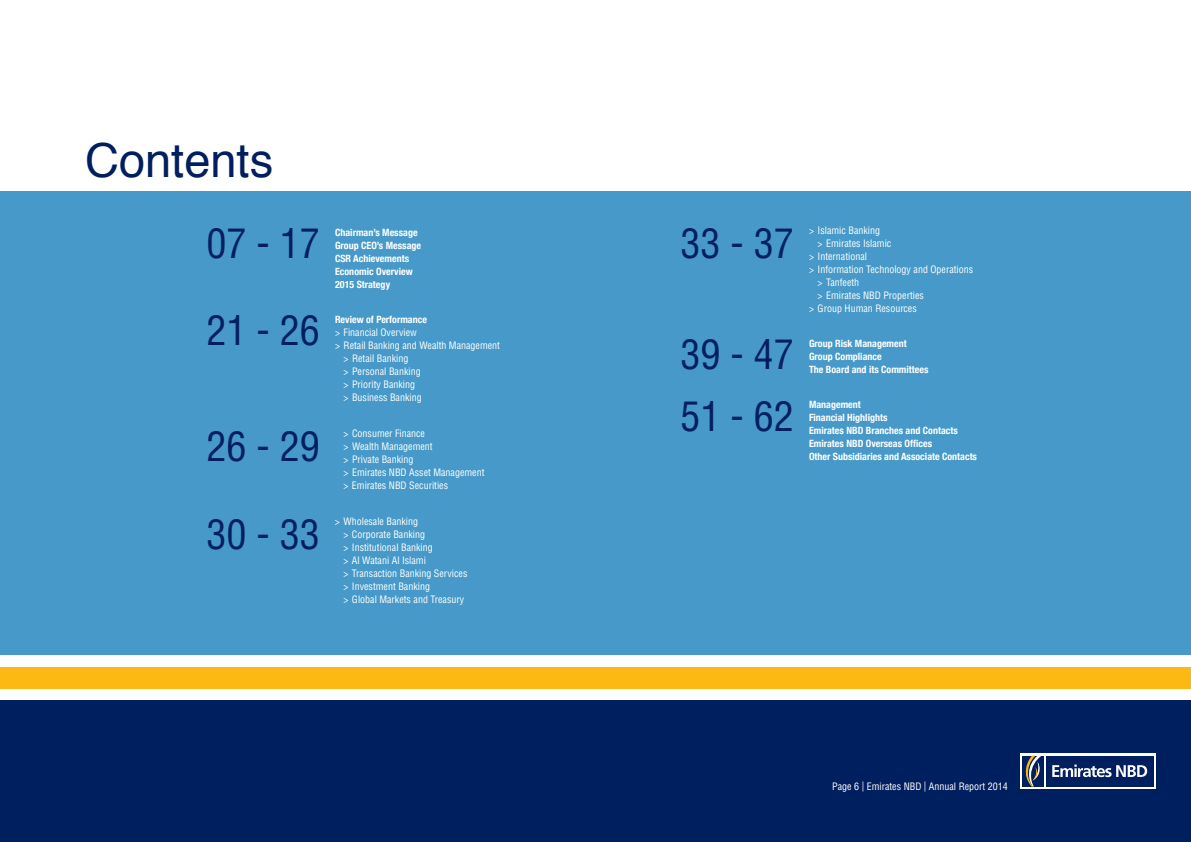
<style>
.page{position:relative;width:1191px;height:842px;background:#fff}
.page>*{position:absolute;margin:0;border:0;box-sizing:border-box;transform-origin:0 0}
.t1{font:47px "Helvetica";color:#001f5f}
.t2{font:condensed 40px "Helvetica";color:#001f5f}
.t3{font:condensed 10px/13px "Helvetica";color:#fff}
.t4{font:700 condensed 10px/13px "Helvetica Neue";color:#fff}
</style>
<div class="page">
<div style="left:0;top:700px;width:1191px;height:142px;background:#001f5f"></div>
<div style="left:0;top:667px;width:1191px;height:21px;background:#fdb913"></div>
<div style="left:1020px;top:753px;width:135px;height:36px;background:#fff"></div>
<div style="left:1045px;top:756px;width:108px;height:31px;background:#001f5f"></div>
<svg style="left:1052px;top:764px;width:95px;height:13px"></svg>
<div style="left:1022px;top:756px;width:21px;height:31px;background:#001f5f"></div>
<svg style="left:1025px;top:756px;width:16px;height:31px"></svg>
<div style="left:0;top:191px;width:1191px;height:464px;background:#4699c8"></div>
<h1 class="t1" style="left:85px;top:124px;width:190px">Contents</h1>
<p class="t4" style="left:335px;top:225px;width:88px">Chairman’s Message<br>Group CEO’s Message<br>CSR Achievements<br>Economic Overview<br>2015 Strategy</p>
<p class="t3" style="left:809px;top:224px;width:72px">&gt; Islamic Banking</p>
<h2 class="t2" style="left:206px;top:219px;width:115px">07 - 17</h2>
<h2 class="t2" style="left:680px;top:219px;width:115px">33 - 37</h2>
<p class="t3" style="left:817px;top:237px;width:75px">&gt; Emirates Islamic</p>
<p class="t3" style="left:809px;top:250px;width:59px">&gt; International</p>
<p class="t3" style="left:809px;top:263px;width:166px">&gt; Information Technology and Operations</p>
<p class="t3" style="left:817px;top:276px;width:43px">&gt; Tanfeeth</p>
<p class="t3" style="left:817px;top:289px;width:108px">&gt; Emirates NBD Properties</p>
<p class="t3" style="left:809px;top:302px;width:109px">&gt; Group Human Resources</p>
<h2 class="t2" style="left:206px;top:306px;width:115px">21 - 26</h2>
<p class="t4" style="left:335px;top:312px;width:93px">Review of Performance</p>
<p class="t3" style="left:335px;top:326px;width:83px">&gt; Financial Overview</p>
<p class="t3" style="left:335px;top:339px;width:166px">&gt; Retail Banking and Wealth Management</p>
<p class="t3" style="left:343px;top:352px;width:66px">&gt; Retail Banking</p>
<p class="t3" style="left:343px;top:365px;width:79px">&gt; Personal Banking</p>
<p class="t3" style="left:343px;top:378px;width:73px">&gt; Priority Banking</p>
<p class="t3" style="left:343px;top:391px;width:80px">&gt; Business Banking</p>
<h2 class="t2" style="left:680px;top:330px;width:115px">39 - 47</h2>
<p class="t4" style="left:809px;top:336px;width:121px">Group Risk Management<br>Group Compliance<br>The Board and its Committees</p>
<h2 class="t2" style="left:680px;top:391px;width:115px">51 - 62</h2>
<p class="t4" style="left:809px;top:398px;width:170px">Management<br>Financial Highlights<br>Emirates NBD Branches and Contacts<br>Emirates NBD Overseas Offices<br>Other Subsidiaries and Associate Contacts</p>
<p class="t3" style="left:343px;top:427px;width:142px">&gt; Consumer Finance<br>&gt; Wealth Management<br>&gt; Private Banking<br>&gt; Emirates NBD Asset Management &gt; Emirates NBD Securities</p>
<h2 class="t2" style="left:206px;top:421px;width:115px">26 - 29</h2>
<h2 class="t2" style="left:206px;top:509px;width:115px">30 - 33</h2>
<p class="t3" style="left:343px;top:514px;width:126px;text-indent:-8px">&gt; Wholesale Banking<br>&gt; Corporate Banking<br>&gt; Institutional Banking<br>&gt; Al Watani Al Islami<br>&gt; Transaction Banking Services &gt; Investment Banking<br>&gt; Global Markets and Treasury</p>
<p class="t3" style="left:832px;top:779px;width:177px">Page 6 | Emirates NBD | Annual Report 2014</p>
</div>
